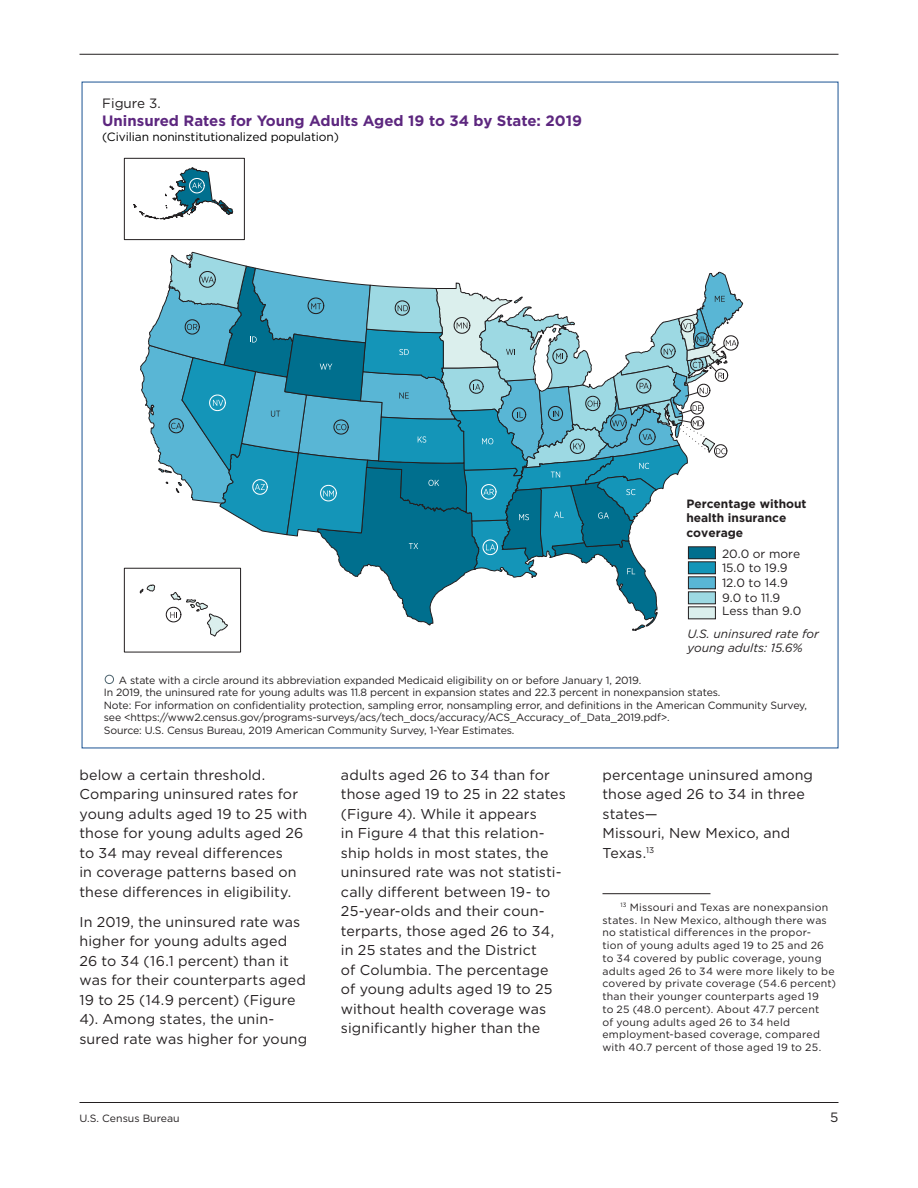
<style>
.page{position:relative;width:918px;height:1188px;background:#fff}
.page>*{position:absolute;margin:0;border:0;box-sizing:border-box;transform-origin:0 0}
.t1{font:700 15px "Gotham";color:#5d277f}
.body_text{font:14.25px/19.5px "Gotham";letter-spacing:.01em;color:#231f20}
.t2{font:13.5px "Gotham";color:#231f20}
.t3{font:12px/14.9px "Gotham";color:#231f20}
.t4{font:12px "Gotham";letter-spacing:-.01em;color:#000}
.t5{font:700 12px/14.4px "Gotham";color:#231f20}
.t6{font:italic 12px/14.4px "Gotham";color:#231f20}
.footnote{font:10.5px/12.6px "Gotham";letter-spacing:-.01em;color:#231f20}
.footnote-2{font:10.5px/12.8px "Gotham";letter-spacing:.02em;color:#231f20}
</style>
<div class="page">
<hr style="left:80px;top:1102px;width:758px;height:1px;background:#231f20">
<hr style="left:80px;top:54px;width:758px;height:1px;background:#231f20">
<hr style="left:603px;top:893px;width:108px;height:1px;background:#231f20">
<div style="left:105px;top:675px;width:9px;height:9px;border:1px solid #4c636e;border-radius:50%"></div>
<svg style="left:133px;top:167px;width:100px;height:53px"></svg>
<svg style="left:140px;top:252px;width:603px;height:385px"></svg>
<div style="left:124px;top:158px;width:121px;height:82px;border:1px solid #231f20"></div>
<div style="left:124px;top:568px;width:117px;height:84px;border:1px solid #231f20"></div>
<div style="left:688px;top:547px;width:27px;height:12px;background:#006f8e"></div>
<div style="left:688px;top:546px;width:28px;height:13px;border:1px solid #231f20"></div>
<div style="left:688px;top:562px;width:27px;height:12px;background:#1495b8"></div>
<div style="left:688px;top:561px;width:28px;height:13px;border:1px solid #231f20"></div>
<div style="left:688px;top:577px;width:27px;height:12px;background:#59b6d5"></div>
<div style="left:688px;top:576px;width:28px;height:13px;border:1px solid #231f20"></div>
<div style="left:688px;top:592px;width:27px;height:12px;background:#9dd9e3"></div>
<div style="left:688px;top:591px;width:28px;height:13px;border:1px solid #231f20"></div>
<div style="left:688px;top:607px;width:27px;height:12px;background:#dbefed"></div>
<div style="left:688px;top:606px;width:28px;height:13px;border:1px solid #231f20"></div>
<p class="t2" style="left:102px;top:95px;width:60px">Figure 3.</p>
<p class="t1" style="left:102px;top:111px;width:481px">Uninsured Rates for Young Adults Aged 19 to 34 by State: 2019</p>
<p class="t4" style="left:102px;top:129px;width:238px">(Civilian noninstitutionalized population)</p>
<p class="t5" style="left:686px;top:496px;width:122px">Percentage without health insurance coverage</p>
<p class="t3" style="left:722px;top:546px;width:80px">20.0 or more<br>15.0 to 19.9<br>12.0 to 14.9<br>9.0 to 11.9</p>
<p class="t3" style="left:722px;top:604px;width:81px">Less than 9.0</p>
<p class="t6" style="left:687px;top:626px;width:133px">U.S. uninsured rate for young adults: 15.6%</p>
<p class="footnote" style="left:104px;top:673px;width:705px;text-indent:15px">A state with a circle around its abbreviation expanded Medicaid eligibility on or before January 1, 2019.<br>In 2019, the uninsured rate for young adults was 11.8 percent in expansion states and 22.3 percent in nonexpansion states.<br>Note: For information on confidentiality protection, sampling error, nonsampling error, and definitions in the American Community Survey, see &lt;https://www2.census.gov/programs-surveys/acs/tech_docs/accuracy/ACS_Accuracy_of_Data_2019.pdf&gt;.<br>Source: U.S. Census Bureau, 2019 American Community Survey, 1-Year Estimates.</p>
<p class="body_text" style="left:80px;top:765px;width:229px">below a certain threshold.<br>Comparing uninsured rates for young adults aged 19 to 25 with those for young adults aged 26 to 34 may reveal differences<br>in coverage patterns based on these differences in eligibility.</p>
<p class="body_text" style="left:80px;top:912px;width:229px">In 2019, the uninsured rate was higher for young adults aged<br>26 to 34 (16.1 percent) than it was for their counterparts aged<br>19 to 25 (14.9 percent) (Figure<br>4). Among states, the unin&shy;sured rate was higher for young</p>
<p class="body_text" style="left:341px;top:765px;width:226px">adults aged 26 to 34 than for those aged 19 to 25 in 22 states (Figure 4). While it appears<br>in Figure 4 that this relation&shy;ship holds in most states, the uninsured rate was not statisti&shy;cally different between 19- to<br>25-year-olds and their coun&shy;terparts, those aged 26 to 34, in 25 states and the District<br>of Columbia. The percentage of young adults aged 19 to 25 without health coverage was significantly higher than the</p>
<p class="body_text" style="left:603px;top:765px;width:212px">percentage uninsured among those aged 26 to 34 in three states—<br>Missouri, New Mexico, and<br>Texas.<sup>13</sup></p>
<p class="footnote-2" style="left:603px;top:901px;width:235px;text-indent:18px"><sup>13</sup> Missouri and Texas are nonexpansion states. In New Mexico, although there was no statistical differences in the propor-<br>tion of young adults aged 19 to 25 and 26 to 34 covered by public coverage, young adults aged 26 to 34 were more likely to be covered by private coverage (54.6 percent) than their younger counterparts aged 19<br>to 25 (48.0 percent). About 47.7 percent<br>of young adults aged 26 to 34 held employment-based coverage, compared with 40.7 percent of those aged 19 to 25.</p>
<p class="footnote" style="left:80px;top:1112px;width:102px">U.S. Census Bureau</p>
<p class="t2" style="left:830px;top:1109px;width:10px">5</p>
</div>
